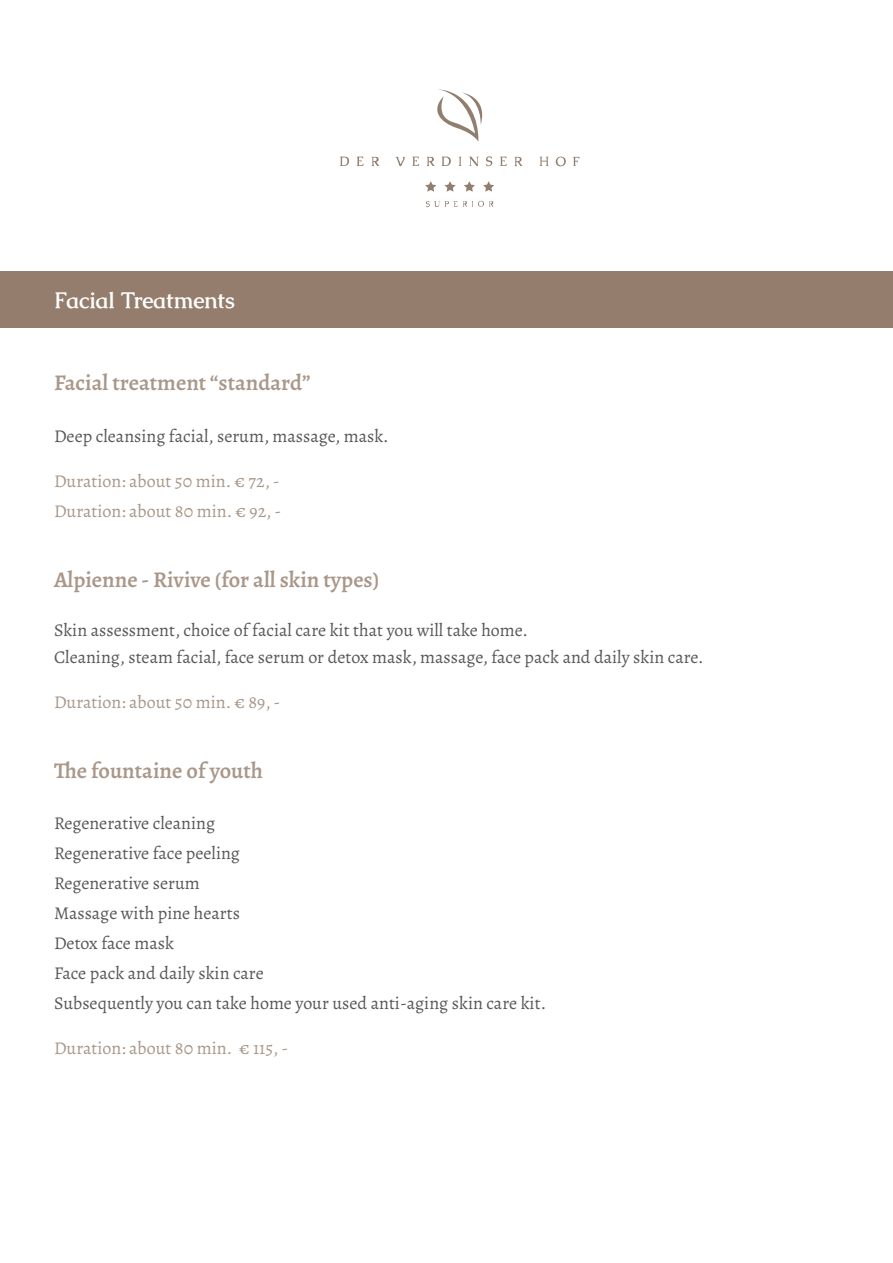
<style>
.page{position:relative;width:893px;height:1263px;background:#fff}
.page>*{position:absolute;margin:0;border:0;box-sizing:border-box;transform-origin:0 0}
.t1{font:600 22.5px "Alegreya";color:#a99789}
.t2{font:700 22.5px "Caudex";color:#fff}
.t3{font:18px "Alegreya";color:#57585a}
.t4{font:18px "Alegreya";color:#a99789}
</style>
<div class="page">
<svg style="left:437px;top:89px;width:46px;height:53px"></svg>
<svg style="left:340px;top:157px;width:9px;height:9px"></svg>
<svg style="left:357px;top:157px;width:7px;height:9px"></svg>
<svg style="left:372px;top:157px;width:7px;height:9px"></svg>
<svg style="left:396px;top:157px;width:9px;height:9px"></svg>
<svg style="left:412px;top:157px;width:7px;height:9px"></svg>
<svg style="left:427px;top:157px;width:8px;height:9px"></svg>
<svg style="left:442px;top:157px;width:9px;height:9px"></svg>
<svg style="left:459px;top:157px;width:2px;height:9px"></svg>
<svg style="left:469px;top:157px;width:10px;height:9px"></svg>
<svg style="left:486px;top:156px;width:6px;height:10px"></svg>
<svg style="left:500px;top:157px;width:7px;height:9px"></svg>
<svg style="left:514px;top:157px;width:9px;height:9px"></svg>
<svg style="left:540px;top:157px;width:8px;height:9px"></svg>
<svg style="left:556px;top:157px;width:10px;height:9px"></svg>
<svg style="left:573px;top:157px;width:6px;height:9px"></svg>
<svg style="left:426px;top:201px;width:68px;height:6px"></svg>
<svg style="left:425px;top:181px;width:11px;height:11px"></svg>
<svg style="left:444px;top:181px;width:12px;height:11px"></svg>
<svg style="left:464px;top:181px;width:11px;height:11px"></svg>
<svg style="left:483px;top:181px;width:11px;height:11px"></svg>
<div style="left:0;top:271px;width:893px;height:57px;background:#947d6c"></div>
<p class="t2" style="left:54px;top:285px;width:182px">Facial Treatments</p>
<p class="t1" style="left:54px;top:369px;width:258px">Facial treatment “standard”</p>
<p class="t3" style="left:54px;top:424px;width:336px">Deep cleansing facial, serum, massage, mask.</p>
<p class="t4" style="left:54px;top:469px;width:227px">Duration: about 50 min. € 72, -</p>
<p class="t4" style="left:54px;top:499px;width:229px">Duration: about 80 min. € 92, -</p>
<p class="t1" style="left:54px;top:565px;width:327px">Alpienne - Rivive (for all skin types)</p>
<p class="t3" style="left:54px;top:618px;width:475px">Skin assessment, choice of facial care kit that you will take home.</p>
<p class="t3" style="left:54px;top:645px;width:651px">Cleaning, steam facial, face serum or detox mask, massage, face pack and daily skin care.</p>
<p class="t4" style="left:54px;top:690px;width:228px">Duration: about 50 min. € 89, -</p>
<p class="t1" style="left:54px;top:756px;width:211px">The fountaine of youth</p>
<p class="t3" style="left:54px;top:812px;width:163px">Regenerative cleaning</p>
<p class="t3" style="left:54px;top:842px;width:187px">Regenerative face peeling</p>
<p class="t3" style="left:54px;top:872px;width:147px">Regenerative serum</p>
<p class="t3" style="left:54px;top:902px;width:188px">Massage with pine hearts</p>
<p class="t3" style="left:54px;top:932px;width:122px">Detox face mask</p>
<p class="t3" style="left:54px;top:962px;width:211px">Face pack and daily skin care</p>
<p class="t3" style="left:54px;top:992px;width:494px">Subsequently you can take home your used anti-aging skin care kit.</p>
<p class="t4" style="left:54px;top:1037px;width:236px">Duration: about 80 min. € 115, -</p>
</div>
